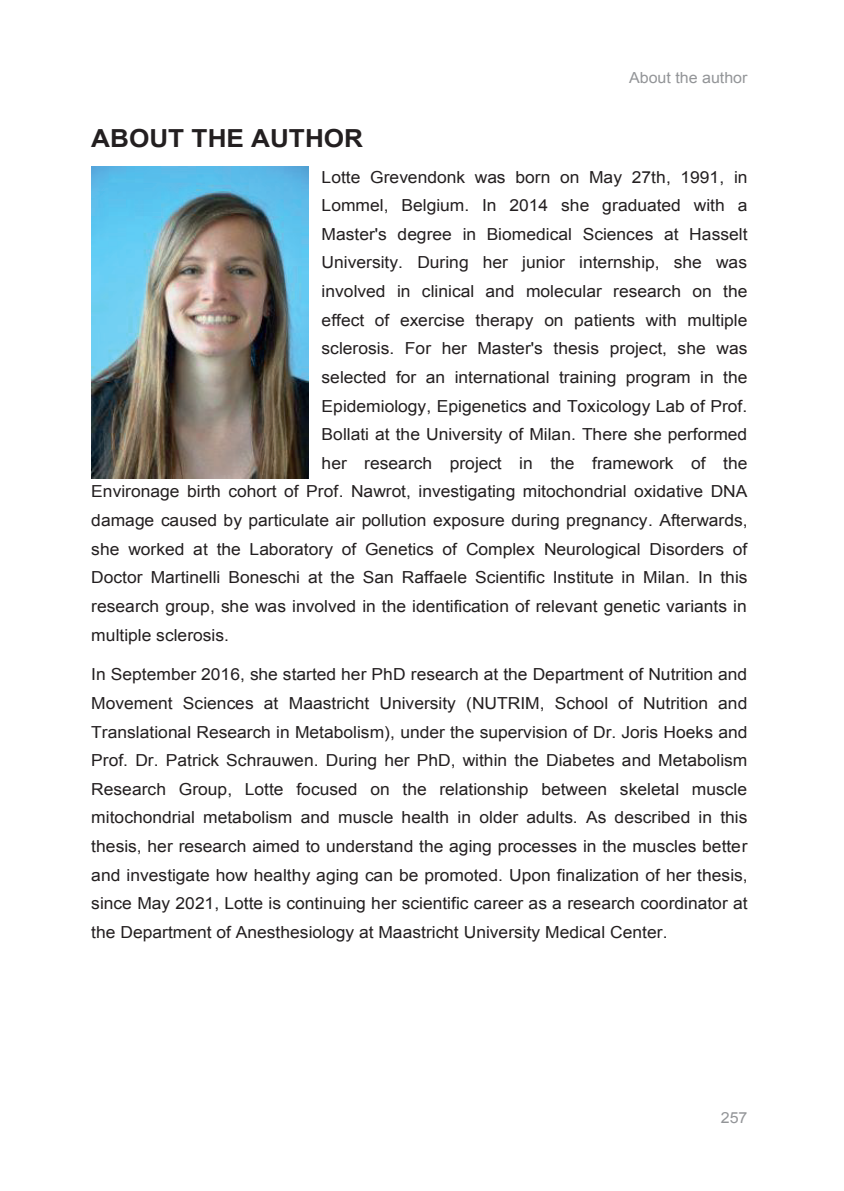
<style>
.page{position:relative;width:844px;height:1191px;background:#fff}
.page>*{position:absolute;margin:0;border:0;box-sizing:border-box;transform-origin:0 0}
.t1{font:700 24.85px "Arial";color:#231f20;scale:1.05 1}
.t2{font:16.62px/28.7px "Arial";color:#231f20;text-align:justify;scale:1.05 1}
.t3{font:15.22px "Arial";color:#939598;scale:1.05 1}
</style>
<div class="page">
<img style="left:91px;top:167px;width:217px;height:311px">
<p class="t3" style="left:629px;top:68px;width:114px">About the author</p>
<h1 class="t1" style="left:91px;top:122px;width:260px">ABOUT THE AUTHOR</h1>
<p class="t2" style="left:321px;top:162px;width:407px">Lotte Grevendonk was born on May 27th, 1991, in</p>
<p class="t2" style="left:321px;top:191px;width:407px">Lommel, Belgium. In 2014 she graduated with a</p>
<p class="t2" style="left:321px;top:220px;width:407px">Master's degree in Biomedical Sciences at Hasselt</p>
<p class="t2" style="left:321px;top:248px;width:406px">University. During her junior internship, she was</p>
<p class="t2" style="left:321px;top:277px;width:407px">involved in clinical and molecular research on the</p>
<p class="t2" style="left:321px;top:305px;width:407px">effect of exercise therapy on patients with multiple</p>
<p class="t2" style="left:321px;top:334px;width:407px">sclerosis. For her Master's thesis project, she was</p>
<p class="t2" style="left:321px;top:363px;width:407px">selected for an international training program in the</p>
<p class="t2" style="left:321px;top:391px;width:407px">Epidemiology, Epigenetics and Toxicology Lab of Prof.</p>
<p class="t2" style="left:321px;top:420px;width:407px">Bollati at the University of Milan. There she performed</p>
<p class="t2" style="left:321px;top:449px;width:407px">her research project in the framework of the</p>
<p class="t2" style="left:91px;top:477px;width:626px">Environage birth cohort of Prof. Nawrot, investigating mitochondrial oxidative DNA</p>
<p class="t2" style="left:91px;top:506px;width:626px">damage caused by particulate air pollution exposure during pregnancy. Afterwards,</p>
<p class="t2" style="left:91px;top:534px;width:626px">she worked at the Laboratory of Genetics of Complex Neurological Disorders of</p>
<p class="t2" style="left:91px;top:563px;width:626px">Doctor Martinelli Boneschi at the San Raffaele Scientific Institute in Milan. In this</p>
<p class="t2" style="left:91px;top:592px;width:625px">research group, she was involved in the identification of relevant genetic variants in</p>
<p class="t2" style="left:91px;top:620px;width:133px">multiple sclerosis.</p>
<p class="t2" style="left:91px;top:660px;width:626px">In September 2016, she started her PhD research at the Department of Nutrition and Movement Sciences at Maastricht University (NUTRIM, School of Nutrition and Translational Research in Metabolism), under the supervision of Dr. Joris Hoeks and Prof. Dr. Patrick Schrauwen. During her PhD, within the Diabetes and Metabolism Research Group, Lotte focused on the relationship between skeletal muscle mitochondrial metabolism and muscle health in older adults. As described in this thesis, her research aimed to understand the aging processes in the muscles better and investigate how healthy aging can be promoted. Upon finalization of her thesis, since May 2021, Lotte is continuing her scientific career as a research coordinator at the Department of Anesthesiology at Maastricht University Medical Center.</p>
<p class="t3" style="left:720px;top:1107px;width:27px">257</p>
</div>
